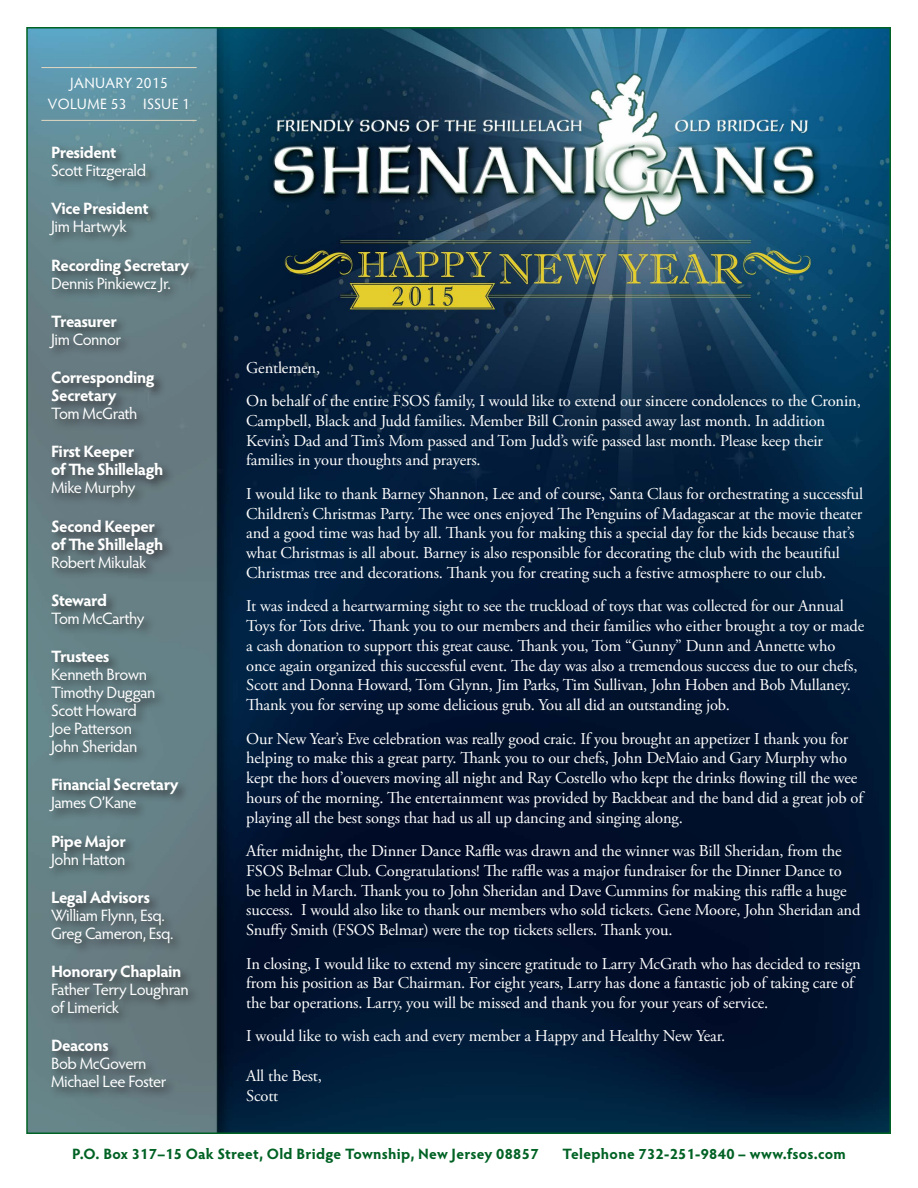
<style>
.page{position:relative;width:918px;height:1188px;background:#fff}
.page>*{position:absolute;margin:0;border:0;box-sizing:border-box;transform-origin:0 0}
.t1{font:16.5px/19.8px "Adobe Garamond Pro";letter-spacing:-.01em;color:#fff}
.t2{font:16.5px/18px "Hypatia Sans Pro";letter-spacing:-.03em;color:#fff}
.t3{font:700 16.5px/18px "Hypatia Sans Pro";letter-spacing:-.025em;color:#fff}
.t4{font:700 15px "Hypatia Sans Pro";letter-spacing:.02em;color:#006224}
.t5{font:15px/21px "Hypatia Sans Pro";letter-spacing:.02em;color:#fff;text-align:center}
.s1{font-weight:700}
.s2{font-weight:400}
</style>
<div class="page">
<img style="left:29px;top:30px;width:859px;height:1101px">
<div style="left:47px;top:143px;width:154px;height:957px;background:#231f20;opacity:.75"></div>
<hr style="left:41px;top:67px;width:156px;height:1px;background:#e4dac2">
<hr style="left:41px;top:120px;width:156px;height:1px;background:#e4dac2">
<p class="t5" style="left:48px;top:72px;width:144px">JANUARY 2015<br>VOLUME 53 ISSUE 1</p>
<p class="t2" style="left:51px;top:143px;width:97px"><span class="s1">President<br></span>Scott Fitzgerald</p>
<p class="t3" style="left:51px;top:199px;width:99px">Vice President<br><span class="s2">Jim Hartwyk</span></p>
<p class="t3" style="left:51px;top:255px;width:140px">Recording Secretary<br><span class="s2">Dennis Pinkiewcz Jr.</span></p>
<p class="t3" style="left:51px;top:311px;width:72px">Treasurer<br><span class="s2">Jim Connor</span></p>
<p class="t3" style="left:51px;top:368px;width:105px">Corresponding<br>Secretary<br><span class="s2">Tom McGrath</span></p>
<p class="t3" style="left:51px;top:442px;width:114px">First Keeper<br>of The Shillelagh<br><span class="s2">Mike Murphy</span></p>
<p class="t3" style="left:51px;top:516px;width:114px">Second Keeper of The Shillelagh<br><span class="s2">Robert Mikulak</span></p>
<p class="t2" style="left:51px;top:591px;width:95px"><span class="s1">Steward<br></span>Tom McCarthy</p>
<p class="t2" style="left:51px;top:647px;width:106px"><span class="s1">Trustees<br></span>Kenneth Brown<br>Timothy Duggan<br>Scott Howard<br>Joe Patterson<br>John Sheridan</p>
<p class="t3" style="left:51px;top:775px;width:129px">Financial Secretary<br><span class="s2">James O’Kane</span></p>
<p class="t2" style="left:51px;top:832px;width:77px"><span class="s1">Pipe Major<br></span>John Hatton</p>
<p class="t2" style="left:51px;top:888px;width:124px"><span class="s1">Legal Advisors<br></span>William Flynn, Esq.<br>Greg Cameron, Esq.</p>
<p class="t2" style="left:51px;top:962px;width:139px"><span class="s1">Honorary Chaplain<br></span>Father Terry Loughran of Limerick</p>
<p class="t2" style="left:51px;top:1036px;width:117px"><span class="s1">Deacons<br></span>Bob McGovern<br>Michael Lee Foster</p>
<p class="t1" style="left:246px;top:358px;width:75px">Gentlemen,</p>
<p class="t1" style="left:246px;top:391px;width:616px">On behalf of the entire FSOS family, I would like to extend our sincere condolences to the Cronin, Campbell, Black and Judd families. Member Bill Cronin passed away last month. In addition Kevin’s Dad and Tim’s Mom passed and Tom Judd’s wife passed last month. Please keep their families in your thoughts and prayers.</p>
<p class="t1" style="left:246px;top:484px;width:619px">I would like to thank Barney Shannon, Lee and of course, Santa Claus for orchestrating a successful Children’s Christmas Party. The wee ones enjoyed The Penguins of Madagascar at the movie theater and a good time was had by all. Thank you for making this a special day for the kids because that’s what Christmas is all about. Barney is also responsible for decorating the club with the beautiful Christmas tree and decorations. Thank you for creating such a festive atmosphere to our club.</p>
<p class="t1" style="left:246px;top:597px;width:620px">It was indeed a heartwarming sight to see the truckload of toys that was collected for our Annual Toys for Tots drive. Thank you to our members and their families who either brought a toy or made a cash donation to support this great cause. Thank you, Tom “Gunny” Dunn and Annette who once again organized this successful event. The day was also a tremendous success due to our chefs, Scott and Donna Howard, Tom Glynn, Jim Parks, Tim Sullivan, John Hoben and Bob Mullaney.<br>Thank you for serving up some delicious grub. You all did an outstanding job.</p>
<p class="t1" style="left:246px;top:729px;width:618px">Our New Year’s Eve celebration was really good craic. If you brought an appetizer I thank you for helping to make this a great party. Thank you to our chefs, John DeMaio and Gary Murphy who kept the hors d’ouevers moving all night and Ray Costello who kept the drinks flowing till the wee hours of the morning. The entertainment was provided by Backbeat and the band did a great job of playing all the best songs that had us all up dancing and singing along.</p>
<p class="t1" style="left:246px;top:841px;width:616px">After midnight, the Dinner Dance Raffle was drawn and the winner was Bill Sheridan, from the FSOS Belmar Club. Congratulations! The raffle was a major fundraiser for the Dinner Dance to be held in March. Thank you to John Sheridan and Dave Cummins for making this raffle a huge success. I would also like to thank our members who sold tickets. Gene Moore, John Sheridan and Snuffy Smith (FSOS Belmar) were the top tickets sellers. Thank you.</p>
<p class="t1" style="left:246px;top:954px;width:616px">In closing, I would like to extend my sincere gratitude to Larry McGrath who has decided to resign from his position as Bar Chairman. For eight years, Larry has done a fantastic job of taking care of the bar operations. Larry, you will be missed and thank you for your years of service.</p>
<p class="t1" style="left:246px;top:1027px;width:480px">I would like to wish each and every member a Happy and Healthy New Year.</p>
<p class="t1" style="left:246px;top:1067px;width:77px">All the Best,</p>
<p class="t1" style="left:246px;top:1087px;width:34px">Scott</p>
<p class="t4" style="left:72px;top:1143px;width:468px">P.O. Box 317–15 Oak Street, Old Bridge Township, New Jersey 08857</p>
<p class="t4" style="left:563px;top:1143px;width:285px">Telephone 732-251-9840 – www.fsos.com</p>
</div>
